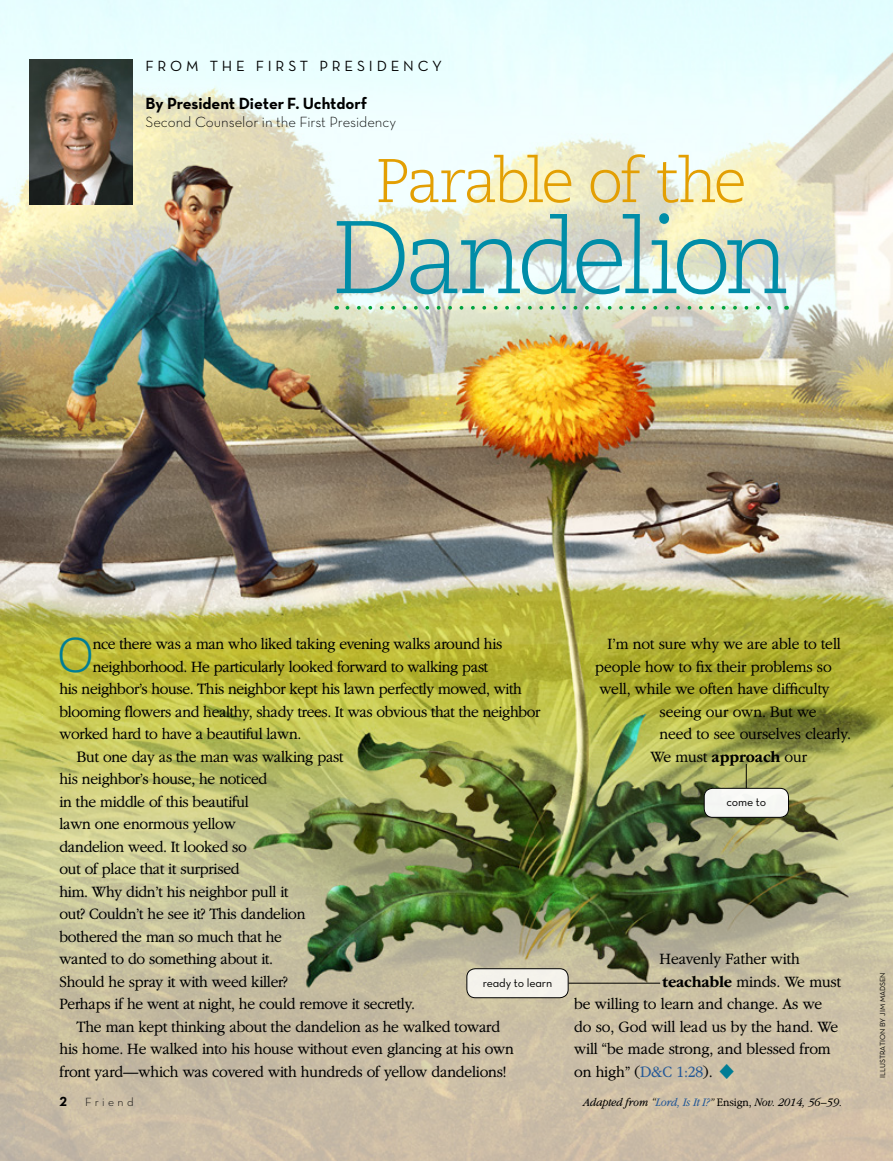
<style>
.page{position:relative;width:893px;height:1161px;background:#fff}
.page>*{position:absolute;margin:0;border:0;box-sizing:border-box;transform-origin:0 0}
.t1{font:300 102.9px "Caecilialds Std";letter-spacing:-.065em;color:#008da8}
.t2{font:300 61.5px "Caecilialds Std";letter-spacing:-.065em;color:#e39f03}
.ARTCL_para_first_reg{font:300 48.6px "Caecilialds Std";color:#007d95}
.ARTCL_para_regular{font:300 16.5px/22.5px "Garamondlds Lat Plus";letter-spacing:-.015em;color:#000;scale:.95 1}
.ARTCL_para_first_reg-2{font:300 16.5px "Garamondlds Lat Plus";letter-spacing:-.025em;color:#000;scale:.95 1}
.ARTCL-BY_para_first{font:16.5px "Neutralds Lat Bold Alt";letter-spacing:-.005em;color:#000}
.ARTCL-BY_para{font:15px "Neutralds Lat Light Alt";letter-spacing:-.005em;color:#000}
.t3{font:15px "Neutralds Lat Book Alt";letter-spacing:.25em;color:#000}
.Folio_L{font:13.5px "Neutralds Lat Bold Alt";color:#000}
.ARTCL-EVT_para{font:italic 300 12px "Garamondlds Lat Plus";letter-spacing:-.01em;color:#000;scale:.95 1}
.DEFINITION_para{font:12px "Neutralds Lat Book Alt";letter-spacing:-.01em;color:#000}
.Folio_L-2{font:12px "Neutralds Lat Light Alt";letter-spacing:.28em;color:#000}
.t4{font:7.5px "Neutralds Lat Book Alt";color:#000}
.s1{font-family:"Garamondlds Lat";font-weight:700}
.s2{color:#235897}
.s3{font-family:"Ding P Ilds Dpi";font-weight:400;color:#007d95}
.s4{font-style:normal}
</style>
<div class="page">
<img style="left:0;top:0;width:893px;height:1161px">
<img style="left:30px;top:60px;width:103px;height:144px">
<svg style="left:347px;top:306px;width:433px;height:4px;background:#abd5b0"></svg>
<svg style="left:746px;top:764px;width:1px;height:24px"></svg>
<div style="left:704px;top:788px;width:85px;height:29px;background:#f5f7f4;border-radius:9px"></div>
<div style="left:704px;top:788px;width:85px;height:30px;border:1px solid #000;border-radius:9px"></div>
<div style="left:467px;top:968px;width:101px;height:30px;background:#f4f2ec;border-radius:9px"></div>
<div style="left:466px;top:968px;width:102px;height:30px;border:1px solid #000;border-radius:9px"></div>
<hr style="left:568px;top:983px;width:92px;height:1px;background:#000">
<p class="t3" style="left:146px;top:55px;width:298px">FROM THE FIRST PRESIDENCY</p>
<p class="ARTCL-BY_para_first" style="left:146px;top:89px;width:223px">By President Dieter F. Uchtdorf</p>
<p class="ARTCL-BY_para" style="left:146px;top:110px;width:252px">Second Counselor in the First Presidency</p>
<p class="t2" style="left:376px;top:146px;width:373px">Parable of the</p>
<p class="t1" style="left:332px;top:200px;width:461px">Dandelion</p>
<p class="ARTCL_para_first_reg" style="left:57px;top:627px;width:38px">O</p>
<p class="ARTCL_para_first_reg-2" style="left:93px;top:632px;width:433px">nce there was a man who liked taking evening walks around his</p>
<p class="ARTCL_para_first_reg-2" style="left:93px;top:654px;width:418px">neighborhood. He particularly looked forward to walking past</p>
<p class="ARTCL_para_first_reg-2" style="left:60px;top:677px;width:488px">his neighbor’s house. This neighbor kept his lawn perfectly mowed, with</p>
<p class="ARTCL_para_first_reg-2" style="left:60px;top:699px;width:508px">blooming flowers and healthy, shady trees. It was obvious that the neighbor</p>
<p class="ARTCL_para_first_reg-2" style="left:60px;top:722px;width:256px">worked hard to have a beautiful lawn.</p>
<p class="ARTCL_para_regular" style="left:60px;top:745px;width:376px;text-indent:17px">But one day as the man was walking past<br>his neighbor’s house, he noticed<br>in the middle of this beautiful<br>lawn one enormous yellow<br>dandelion weed. It looked so<br>out of place that it surprised<br>him. Why didn’t his neighbor pull it<br>out? Couldn’t he see it? This dandelion<br>bothered the man so much that he<br>wanted to do something about it.<br>Should he spray it with weed killer?<br>Perhaps if he went at night, he could remove it secretly.</p>
<p class="ARTCL_para_regular" style="left:60px;top:1015px;width:480px;text-align:center">The man kept thinking about the dandelion as he walked toward<br>his home. He walked into his house without even glancing at his own front yard—which was covered with hundreds of yellow dandelions!</p>
<p class="DEFINITION_para" style="left:483px;top:974px;width:71px">ready to learn</p>
<p class="ARTCL_para_regular" style="left:608px;top:632px;width:247px">I’m not sure why we are able to tell</p>
<p class="ARTCL_para_regular" style="left:595px;top:655px;width:251px">people how to fix their problems so</p>
<p class="ARTCL_para_regular" style="left:600px;top:677px;width:244px">well, while we often have difficulty</p>
<p class="ARTCL_para_regular" style="left:660px;top:700px;width:167px">seeing our own. But we</p>
<p class="ARTCL_para_regular" style="left:660px;top:722px;width:203px">need to see ourselves clearly.</p>
<p class="ARTCL_para_regular" style="left:651px;top:745px;width:166px">We must <span class="s1">approach</span> our</p>
<p class="DEFINITION_para" style="left:726px;top:792px;width:41px">come to</p>
<p class="ARTCL_para_regular" style="left:660px;top:947px;width:149px">Heavenly Father with</p>
<p class="ARTCL_para_regular" style="left:663px;top:970px;width:189px"><span class="s1">teachable</span> minds. We must</p>
<p class="ARTCL_para_regular" style="left:574px;top:992px;width:263px">be willing to learn and change. As we</p>
<p class="ARTCL_para_regular" style="left:574px;top:1015px;width:280px">do so, God will lead us by the hand. We</p>
<p class="ARTCL_para_regular" style="left:574px;top:1037px;width:272px">will “be made strong, and blessed from</p>
<p class="ARTCL_para_regular" style="left:574px;top:1060px;width:172px">on high” (<span class="s2">D&amp;C 1:28</span>). <span class="s3">◆</span></p>
<p class="t4" style="left:877px;top:1077px;width:107px;rotate:-90deg">ILLUSTRATION BY JIM MADSEN</p>
<p class="Folio_L" style="left:60px;top:1090px;width:9px">2</p>
<p class="Folio_L-2" style="left:85px;top:1093px;width:50px">Friend</p>
<p class="ARTCL-EVT_para" style="left:583px;top:1093px;width:274px">Adapted from “<span class="s2">Lord, Is It I?</span>” <span class="s4">Ensign,</span> Nov. 2014, 56–59.</p>
</div>
